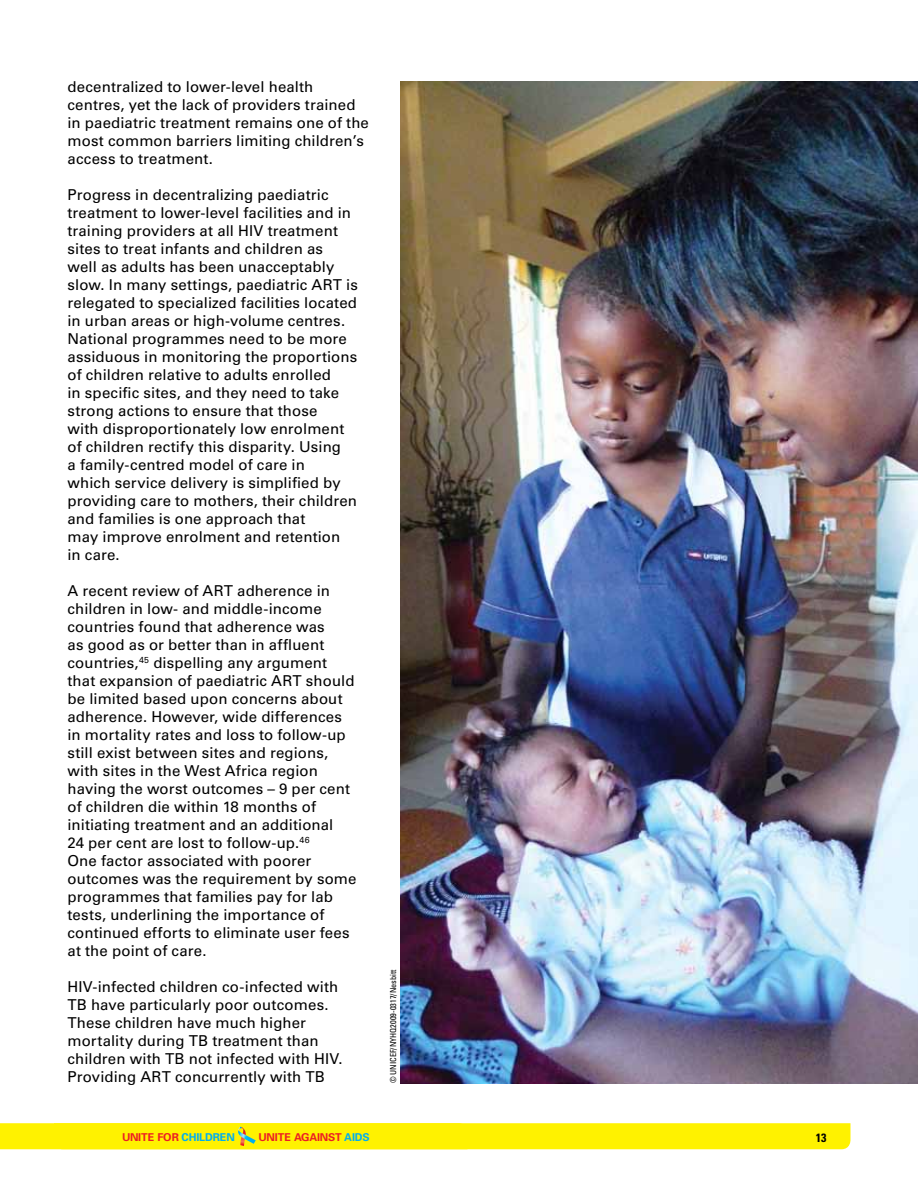
<style>
.page{position:relative;width:918px;height:1188px;background:#fff}
.page>*{position:absolute;margin:0;border:0;box-sizing:border-box;transform-origin:0 0}
.t1{font:15px/18px "Univers";letter-spacing:.01em;color:#000}
.t2{font:700 condensed 12px "Univers";color:#000}
.t3{font:700 10.8px "Univers";letter-spacing:-.01em;color:#ed1d24}
.t4{font:condensed 8.25px "Univers";color:#000}
.s1{color:#00aeef}
</style>
<div class="page">
<img style="left:401px;top:81px;width:517px;height:1002px">
<div style="left:0;top:1123px;width:850px;height:26px;background:#fff200"></div>
<p class="t1" style="left:68px;top:78px;width:303px">decentralized to lower-level health centres, yet the lack of providers trained in paediatric treatment remains one of the most common barriers limiting children’s access to treatment.</p>
<p class="t1" style="left:68px;top:186px;width:292px">Progress in decentralizing paediatric treatment to lower-level facilities and in training providers at all HIV treatment sites to treat infants and children as<br>well as adults has been unacceptably slow. In many settings, paediatric ART is relegated to specialized facilities located in urban areas or high-volume centres.<br>National programmes need to be more assiduous in monitoring the proportions of children relative to adults enrolled<br>in specific sites, and they need to take strong actions to ensure that those<br>with disproportionately low enrolment of children rectify this disparity. Using<br>a family-centred model of care in<br>which service delivery is simplified by providing care to mothers, their children and families is one approach that<br>may improve enrolment and retention<br>in care.</p>
<p class="t1" style="left:67px;top:582px;width:291px">A recent review of ART adherence in children in low- and middle-income countries found that adherence was<br>as good as or better than in affluent countries,<sup>45</sup> dispelling any argument that expansion of paediatric ART should be limited based upon concerns about adherence. However, wide differences in mortality rates and loss to follow-up still exist between sites and regions, with sites in the West Africa region having the worst outcomes – 9 per cent of children die within 18 months of initiating treatment and an additional<br>24 per cent are lost to follow-up.<sup>46<br></sup>One factor associated with poorer outcomes was the requirement by some programmes that families pay for lab tests, underlining the importance of continued efforts to eliminate user fees at the point of care.</p>
<p class="t1" style="left:67px;top:978px;width:277px">HIV-infected children co-infected with TB have particularly poor outcomes.<br>These children have much higher mortality during TB treatment than children with TB not infected with HIV.<br>Providing ART concurrently with TB</p>
<p class="t4" style="left:388px;top:1083px;width:115px;rotate:-90deg">© UNICEF/NYHQ2009-0317/Nesbitt</p>
<p class="t3" style="left:122px;top:1130px;width:114px">UNITE FOR <span class="s1">CHILDREN</span></p>
<p class="t3" style="left:259px;top:1130px;width:113px">UNITE AGAINST <span class="s1">AIDS</span></p>
<p class="t2" style="left:816px;top:1130px;width:12px">13</p>
</div>
